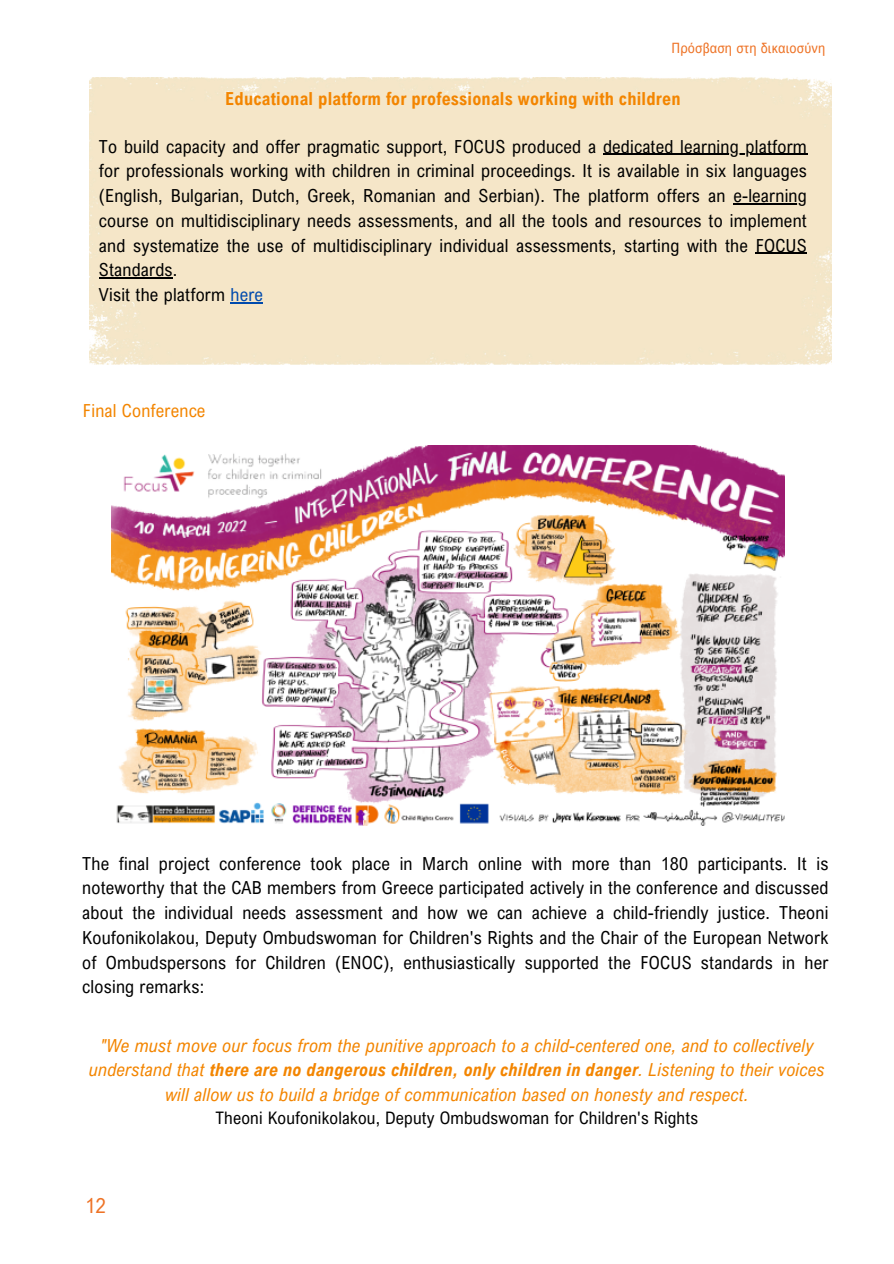
<style>
.page{position:relative;width:894px;height:1264px;background:#fff}
.page>*{position:absolute;margin:0;border:0;box-sizing:border-box;transform-origin:0 0}
.t1{font:21px "Arial Nova Cond";color:#ee7326}
.t2{font:18px/24.8px "Arial Nova Cond";letter-spacing:.01em;color:#000}
.t3{font:italic 18px/24.8px "Arial Nova Cond";letter-spacing:.01em;color:#f38500;text-align:center}
.t4{font:700 18px "Arial Nova Cond";letter-spacing:.01em;color:#f38500}
.t5{font:18px "Arial Nova Cond";letter-spacing:.01em;color:#f38500}
.t6{font:17.25px "Arial Nova Cond";letter-spacing:.01em;color:#000}
.t7{font:14.25px "Arial Nova Cond";letter-spacing:.01em;color:#ee7326}
.s1{color:#004aad}
.s2{font-weight:700}
</style>
<div class="page">
<div style="left:89px;top:78px;width:742px;height:287px;background:#f5e6c8"></div>
<img style="left:111px;top:446px;width:673px;height:380px">
<hr style="left:603px;top:154px;width:203px;height:1px;background:#000">
<hr style="left:733px;top:203px;width:73px;height:1px;background:#000">
<hr style="left:755px;top:253px;width:51px;height:1px;background:#000">
<hr style="left:99px;top:277px;width:74px;height:1px;background:#000">
<hr style="left:230px;top:302px;width:33px;height:1px;background:#004aad">
<h2 class="t7" style="left:671px;top:39px;width:155px">Πρόσβαση στη δικαιοσύνη</h2>
<p class="t4" style="left:225px;top:88px;width:456px">Educational platform for professionals working with children</p>
<h2 class="t2" style="left:99px;top:133px;width:709px">To build capacity and offer pragmatic support, FOCUS produced a dedicated learning platform</h2>
<p class="t2" style="left:99px;top:158px;width:709px">for professionals working with children in criminal proceedings. It is available in six languages (English, Bulgarian, Dutch, Greek, Romanian and Serbian). The platform offers an e-learning</p>
<h2 class="t2" style="left:99px;top:208px;width:709px">course on multidisciplinary needs assessments, and all the tools and resources to implement and systematize the use of multidisciplinary individual assessments, starting with the FOCUS Standards.<br>Visit the platform <span class="s1">here</span></h2>
<p class="t5" style="left:83px;top:399px;width:124px">Final Conference</p>
<h2 class="t2" style="left:82px;top:850px;width:747px;text-align:justify">The final project conference took place in March online with more than 180 participants. It is noteworthy that the CAB members from Greece participated actively in the conference and discussed about the individual needs assessment and how we can achieve a child-friendly justice. Theoni Koufonikolakou, Deputy Ombudswoman for Children's Rights and the Chair of the European Network of Ombudspersons for Children (ENOC), enthusiastically supported the FOCUS standards in her closing remarks:</h2>
<p class="t3" style="left:89px;top:1032px;width:737px">"We must move our focus from the punitive approach to a child-centered one, and to collectively understand that <span class="s2">there are no dangerous children, only children in danger</span>. Listening to their voices will allow us to build a bridge of communication based on honesty and respect.</p>
<p class="t6" style="left:215px;top:1106px;width:484px">Theoni Koufonikolakou, Deputy Ombudswoman for Children's Rights</p>
<h1 class="t1" style="left:85px;top:1192px;width:22px">12</h1>
</div>
